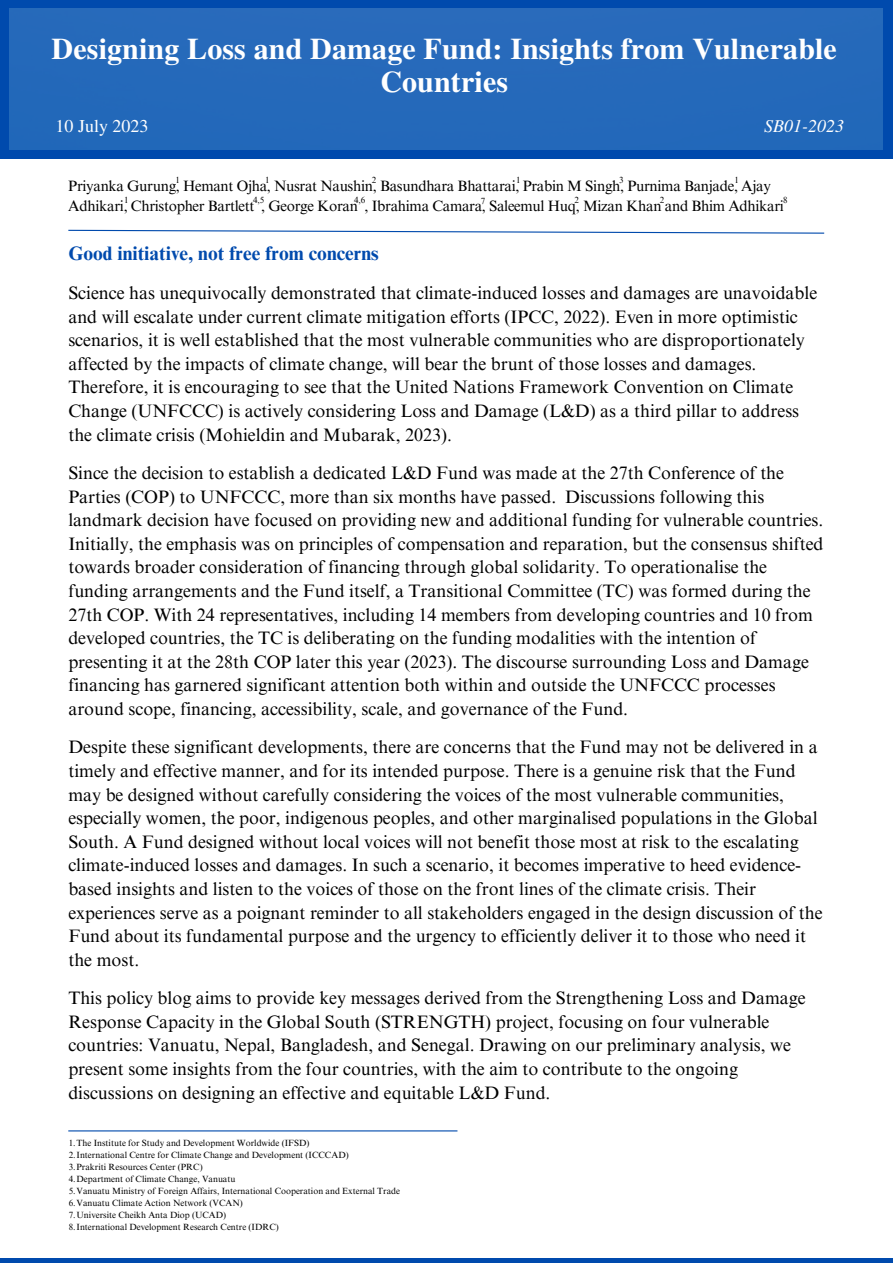
<style>
.page{position:relative;width:893px;height:1264px;background:#fff}
.page>*{position:absolute;margin:0;border:0;box-sizing:border-box;transform-origin:0 0}
.t1{font:700 30px/32.5px "Te X Gyre Termes";letter-spacing:.005em;color:#fff;text-align:center}
.t2{font:700 19.5px "Times NRMT Pro";color:#004aad}
.t3{font:18px/23.5px "Times NRMT Pro";color:#000}
.t4{font:18px "Te X Gyre Termes";color:#fff}
.t5{font:italic 18px "Te X Gyre Termes";color:#fff}
.t6{font:15px/20.2px "Times NRMT Pro";letter-spacing:-.02em;color:#000}
.t7{font:9px "Times NRMT Pro";color:#000}
</style>
<div class="page">
<div style="left:0;top:0;width:892px;height:159px;background:#004aad"></div>
<div style="left:10px;top:9px;width:872px;height:140px;background:#2569ba"></div>
<svg style="left:68px;top:229px;width:757px;height:5px"></svg>
<hr style="left:68px;top:1130px;width:389px;height:1px;background:#004aad">
<div style="left:0;top:1257px;width:892px;height:5px;background:#004aad"></div>
<p class="t1" style="left:52px;top:31px;width:786px">Designing Loss and Damage Fund: Insights from Vulnerable<br>Countries</p>
<p class="t4" style="left:55px;top:113px;width:94px">10 July 2023</p>
<p class="t5" style="left:764px;top:113px;width:81px">SB01-2023</p>
<p class="t7" style="left:175px;top:177px;width:6px">1</p>
<p class="t7" style="left:372px;top:177px;width:6px">2</p>
<p class="t7" style="left:516px;top:177px;width:6px">1</p>
<p class="t7" style="left:734px;top:177px;width:6px">1</p>
<p class="t7" style="left:659px;top:196px;width:6px">2</p>
<p class="t7" style="left:265px;top:177px;width:6px">1</p>
<p class="t7" style="left:619px;top:177px;width:6px">3</p>
<p class="t6" style="left:68px;top:177px;width:717px">Priyanka Gurung, Hemant Ojha, Nusrat Naushin, Basundhara Bhattarai, Prabin M Singh, Purnima Banjade, Ajay<br>Adhikari, Christopher Bartlett , George Koran , Ibrahima Camara, Saleemul Huq, Mizan Khan and Bhim Adhikari</p>
<p class="t7" style="left:124px;top:196px;width:6px">1</p>
<p class="t7" style="left:253px;top:196px;width:13px">4,5</p>
<p class="t7" style="left:354px;top:197px;width:13px">4,6</p>
<p class="t7" style="left:481px;top:197px;width:6px">7</p>
<p class="t7" style="left:574px;top:196px;width:6px">2</p>
<p class="t7" style="left:783px;top:196px;width:6px">8</p>
<p class="t2" style="left:68px;top:246px;width:312px">Good initiative, not free from concerns</p>
<p class="t3" style="left:68px;top:283px;width:750px">Science has unequivocally demonstrated that climate-induced losses and damages are unavoidable and will escalate under current climate mitigation efforts (IPCC, 2022). Even in more optimistic scenarios, it is well established that the most vulnerable communities who are disproportionately affected by the impacts of climate change, will bear the brunt of those losses and damages.<br>Therefore, it is encouraging to see that the United Nations Framework Convention on Climate Change (UNFCCC) is actively considering Loss and Damage (L&amp;D) as a third pillar to address the climate crisis (Mohieldin and Mubarak, 2023).</p>
<p class="t3" style="left:68px;top:463px;width:756px">Since the decision to establish a dedicated L&amp;D Fund was made at the 27th Conference of the Parties (COP) to UNFCCC, more than six months have passed. Discussions following this landmark decision have focused on providing new and additional funding for vulnerable countries.<br>Initially, the emphasis was on principles of compensation and reparation, but the consensus shifted towards broader consideration of financing through global solidarity. To operationalise the funding arrangements and the Fund itself, a Transitional Committee (TC) was formed during the 27th COP. With 24 representatives, including 14 members from developing countries and 10 from developed countries, the TC is deliberating on the funding modalities with the intention of presenting it at the 28th COP later this year (2023). The discourse surrounding Loss and Damage financing has garnered significant attention both within and outside the UNFCCC processes around scope, financing, accessibility, scale, and governance of the Fund.</p>
<p class="t3" style="left:68px;top:737px;width:755px">Despite these significant developments, there are concerns that the Fund may not be delivered in a timely and effective manner, and for its intended purpose. There is a genuine risk that the Fund may be designed without carefully considering the voices of the most vulnerable communities, especially women, the poor, indigenous peoples, and other marginalised populations in the Global South. A Fund designed without local voices will not benefit those most at risk to the escalating climate-induced losses and damages. In such a scenario, it becomes imperative to heed evidence&shy;based insights and listen to the voices of those on the front lines of the climate crisis. Their experiences serve as a poignant reminder to all stakeholders engaged in the design discussion of the Fund about its fundamental purpose and the urgency to efficiently deliver it to those who need it the most.</p>
<p class="t3" style="left:68px;top:988px;width:739px">This policy blog aims to provide key messages derived from the Strengthening Loss and Damage Response Capacity in the Global South (STRENGTH) project, focusing on four vulnerable countries: Vanuatu, Nepal, Bangladesh, and Senegal. Drawing on our preliminary analysis, we present some insights from the four countries, with the aim to contribute to the ongoing discussions on designing an effective and equitable L&amp;D Fund.</p>
<p class="t7" style="left:69px;top:1139px;width:242px">1.The Institute for Study and Development Worldwide (IFSD)</p>
<p class="t7" style="left:69px;top:1151px;width:281px">2.International Centre for Climate Change and Development (ICCCAD)</p>
<p class="t7" style="left:69px;top:1163px;width:135px">3.Prakriti Resources Center (PRC)</p>
<p class="t7" style="left:69px;top:1175px;width:168px">4.Department of Climate Change, Vanuatu</p>
<p class="t7" style="left:69px;top:1187px;width:333px">5.Vanuatu Ministry of Foreign Affairs, International Cooperation and External Trade</p>
<p class="t7" style="left:69px;top:1199px;width:176px">6.Vanuatu Climate Action Network (VCAN)</p>
<p class="t7" style="left:69px;top:1211px;width:159px">7.Universite Cheikh Anta Diop (UCAD)</p>
<p class="t7" style="left:69px;top:1223px;width:211px">8.International Development Research Centre (IDRC)</p>
</div>
